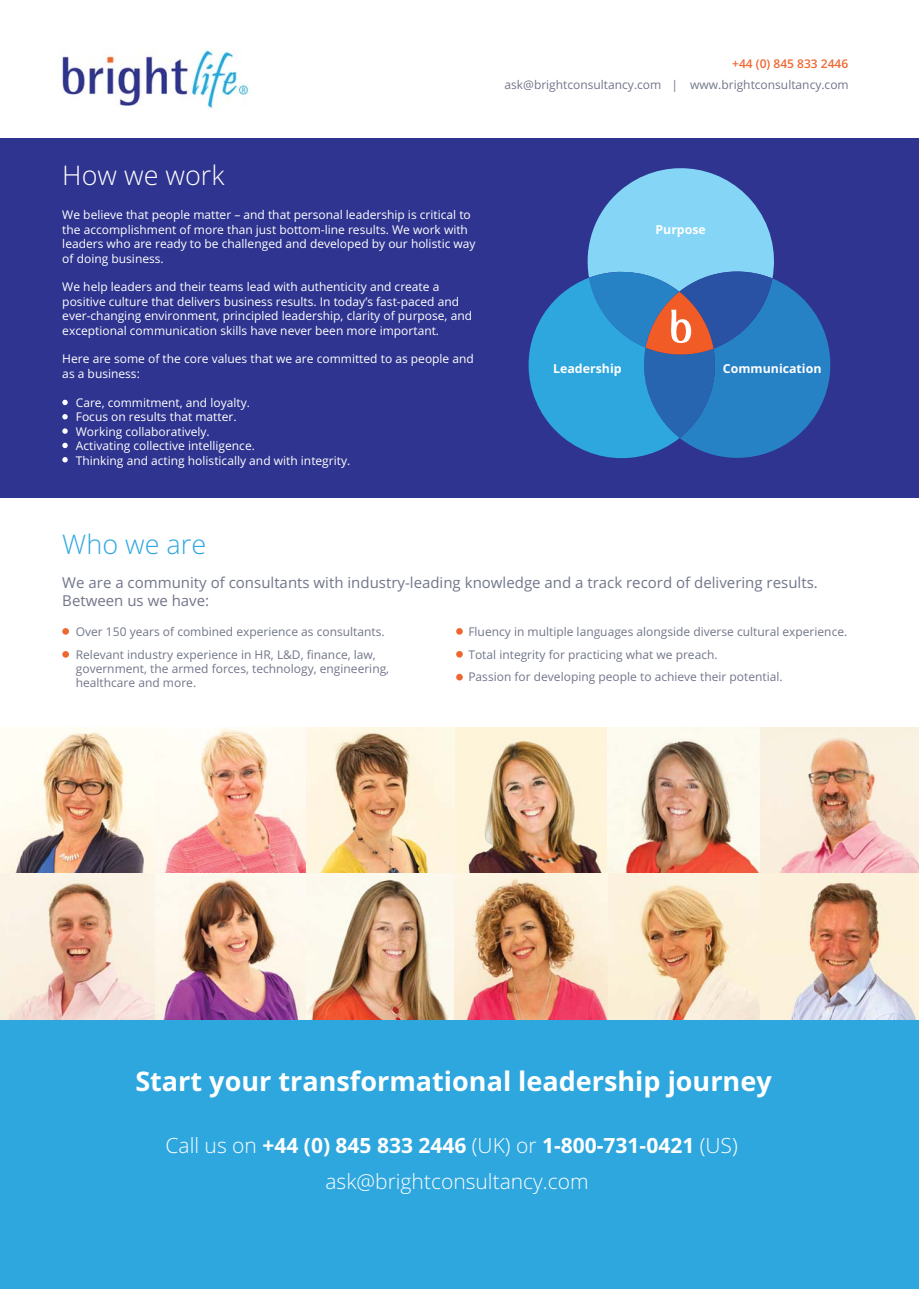
<style>
.page{position:relative;width:919px;height:1289px;background:#fff}
.page>*{position:absolute;margin:0;border:0;box-sizing:border-box;transform-origin:0 0}
.t1{font:700 27px "Open Sans";color:#fff}
.t2{font:300 27px "Open Sans";color:#fff}
.t3{font:300 27px "Open Sans";color:#2ea7df}
.t4{font:300 21px/35.5px "Open Sans";color:#fff;text-align:center}
.t5{font:15px/18px "Open Sans";color:#72768a}
.t6{font:700 12.3px "Open Sans";color:#fff}
.t7{font:12px/14.4px "Open Sans";color:#fff}
.t8{font:12px/22.8px "Open Sans";color:#72768a}
.t9{font:600 12px "Open Sans";color:#ef6730}
.s1{font-weight:700}
</style>
<div class="page">
<img style="left:0;top:727px;width:156px;height:146px">
<img style="left:305px;top:727px;width:455px;height:146px">
<img style="left:458px;top:873px;width:302px;height:147px">
<img style="left:0;top:873px;width:156px;height:147px">
<div style="left:0;top:139px;width:918px;height:359px;background:#2e348f"></div>
<svg style="left:528px;top:168px;width:303px;height:291px"></svg>
<img style="left:156px;top:727px;width:149px;height:146px">
<img style="left:760px;top:727px;width:158px;height:146px">
<div style="left:62px;top:628px;width:7px;height:6px;background:#ef6730;border-radius:50%"></div>
<svg style="left:62px;top:400px;width:6px;height:5px"></svg>
<svg style="left:62px;top:414px;width:6px;height:5px"></svg>
<svg style="left:62px;top:428px;width:6px;height:6px"></svg>
<svg style="left:62px;top:443px;width:6px;height:5px"></svg>
<svg style="left:62px;top:457px;width:6px;height:5px"></svg>
<div style="left:62px;top:651px;width:7px;height:6px;background:#ef6730;border-radius:50%"></div>
<div style="left:456px;top:628px;width:7px;height:6px;background:#ef6730;border-radius:50%"></div>
<div style="left:456px;top:651px;width:7px;height:6px;background:#ef6730;border-radius:50%"></div>
<div style="left:456px;top:674px;width:7px;height:6px;background:#ef6730;border-radius:50%"></div>
<img style="left:156px;top:873px;width:302px;height:147px">
<img style="left:60px;top:49px;width:189px;height:59px">
<img style="left:760px;top:873px;width:158px;height:147px">
<div style="left:0;top:1020px;width:918px;height:268px;background:#2ea7df"></div>
<p class="t9" style="left:732px;top:59px;width:118px">+44 (0) 845 833 2446</p>
<p class="t2" style="left:62px;top:164px;width:164px">How we work</p>
<p class="t7" style="left:62px;top:209px;width:415px">We believe that people matter – and that personal leadership is critical to the accomplishment of more than just bottom-line results. We work with leaders who are ready to be challenged and developed by our holistic way of doing business.</p>
<p class="t7" style="left:62px;top:281px;width:411px">We help leaders and their teams lead with authenticity and create a positive culture that delivers business results. In today’s fast-paced and ever-changing environment, principled leadership, clarity of purpose, and exceptional communication skills have never been more important.</p>
<p class="t7" style="left:62px;top:353px;width:413px">Here are some of the core values that we are committed to as people and as a business:</p>
<p class="t7" style="left:76px;top:396px;width:276px">Care, commitment, and loyalty.<br>Focus on results that matter.<br>Working collaboratively.<br>Activating collective intelligence.<br>Thinking and acting holistically and with integrity.</p>
<p class="t3" style="left:62px;top:533px;width:145px">Who we are</p>
<p class="t8" style="left:504px;top:75px;width:346px">ask@brightconsultancy.com | www.brightconsultancy.com</p>
<p class="t6" style="left:655px;top:223px;width:52px">Purpose</p>
<p class="t6" style="left:553px;top:361px;width:70px">Leadership</p>
<p class="t6" style="left:722px;top:361px;width:100px">Communication</p>
<p class="t5" style="left:62px;top:574px;width:757px">We are a community of consultants with industry-leading knowledge and a track record of delivering results.<br>Between us we have:</p>
<p class="t8" style="left:76px;top:621px;width:310px">Over 150 years of combined experience as consultants.<br>Relevant industry experience in HR, L&amp;D, finance, law,</p>
<p class="t8" style="left:76px;top:662px;width:315px;line-height:14.4px">government, the armed forces, technology, engineering, healthcare and more.</p>
<p class="t8" style="left:468px;top:621px;width:380px">Fluency in multiple languages alongside diverse cultural experience.<br>Total integrity for practicing what we preach.<br>Passion for developing people to achieve their potential.</p>
<p class="t1" style="left:135px;top:1065px;width:637px">Start your transformational leadership journey</p>
<p class="t4" style="left:165px;top:1129px;width:573px">Call us on <span class="s1">+44 (0) 845 833 2446</span> (UK) or <span class="s1">1-800-731-0421</span> (US) ask@brightconsultancy.com</p>
</div>
